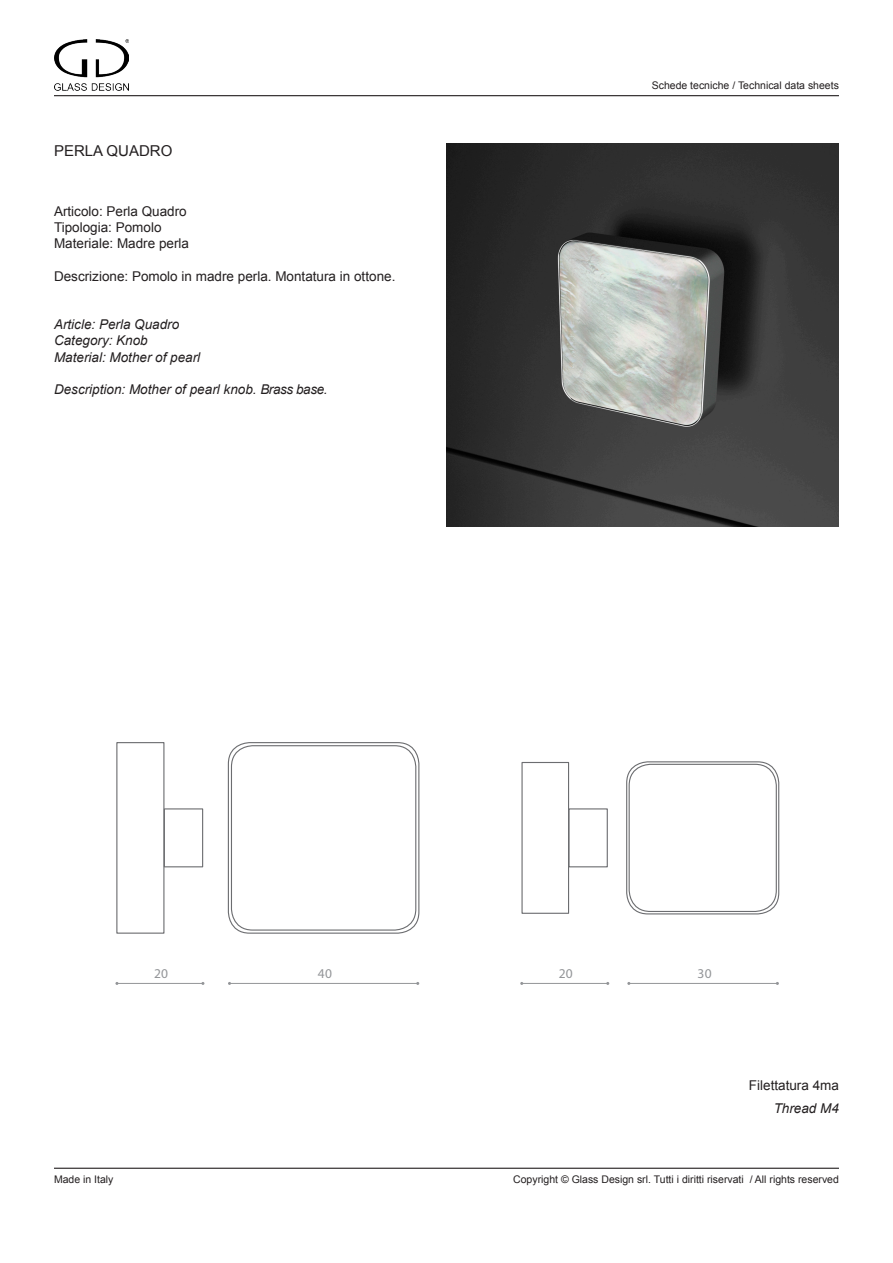
<style>
.page{position:relative;width:893px;height:1263px;background:#fff}
.page>*{position:absolute;margin:0;border:0;box-sizing:border-box;transform-origin:0 0}
.t1{font:15px "Arial";color:#231f20}
.t2{font:13.5px "Arial";color:#231f20}
.t3{font:italic 13.5px "Arial";color:#231f20}
.t4{font:13.5px "Myriad Pro";letter-spacing:.025em;color:#939598}
.t5{font:10.5px "Arial";color:#231f20}
</style>
<div class="page">
<img style="left:54px;top:39px;width:75px;height:52px">
<hr style="left:54px;top:95px;width:785px;height:1px;background:#231f20">
<hr style="left:54px;top:1168px;width:785px;height:1px;background:#231f20">
<img style="left:446px;top:143px;width:393px;height:383px">
<div style="left:116px;top:742px;width:48px;height:192px;border:1px solid #6c6d70"></div>
<div style="left:164px;top:808px;width:39px;height:59px;border:1px solid #6c6d70"></div>
<div style="left:521px;top:762px;width:48px;height:152px;border:1px solid #6c6d70"></div>
<div style="left:568px;top:808px;width:40px;height:59px;border:1px solid #6c6d70"></div>
<hr style="left:229px;top:983px;width:189px;height:1px;background:#939598">
<hr style="left:117px;top:983px;width:86px;height:1px;background:#939598">
<hr style="left:522px;top:983px;width:86px;height:1px;background:#939598">
<hr style="left:629px;top:983px;width:148px;height:1px;background:#939598">
<div style="left:228px;top:742px;width:191px;height:192px;border:1px solid #6c6d70;border-radius:21px"></div>
<div style="left:231px;top:745px;width:185px;height:186px;border:1px solid #6c6d70;border-radius:21px"></div>
<div style="left:626px;top:761px;width:153px;height:153px;border:1px solid #6c6d70;border-radius:21px"></div>
<div style="left:629px;top:764px;width:148px;height:148px;border:1px solid #6c6d70;border-radius:21px"></div>
<p class="t1" style="left:54px;top:141px;width:120px">PERLA QUADRO</p>
<p class="t2" style="left:54px;top:202px;width:134px">Articolo: Perla Quadro</p>
<p class="t2" style="left:54px;top:218px;width:109px">Tipologia: Pomolo</p>
<p class="t2" style="left:54px;top:235px;width:137px">Materiale: Madre perla</p>
<p class="t2" style="left:54px;top:267px;width:343px">Descrizione: Pomolo in madre perla. Montatura in ottone.</p>
<p class="t3" style="left:54px;top:316px;width:127px">Article: Perla Quadro</p>
<p class="t3" style="left:54px;top:332px;width:95px">Category: Knob</p>
<p class="t3" style="left:54px;top:348px;width:148px">Material: Mother of pearl</p>
<p class="t3" style="left:54px;top:381px;width:275px">Description: Mother of pearl knob. Brass base.</p>
<p class="t5" style="left:652px;top:79px;width:189px">Schede tecniche / Technical data sheets</p>
<p class="t4" style="left:154px;top:965px;width:16px">20</p>
<p class="t4" style="left:318px;top:965px;width:16px">40</p>
<p class="t4" style="left:559px;top:965px;width:16px">20</p>
<p class="t4" style="left:697px;top:965px;width:16px">30</p>
<p class="t2" style="left:749px;top:1076px;width:92px">Filettatura 4ma</p>
<p class="t3" style="left:774px;top:1099px;width:67px">Thread M4</p>
<p class="t5" style="left:54px;top:1173px;width:61px">Made in Italy</p>
<p class="t5" style="left:513px;top:1173px;width:327px">Copyright © Glass Design srl. Tutti i diritti riservati / All rights reserved</p>
</div>
